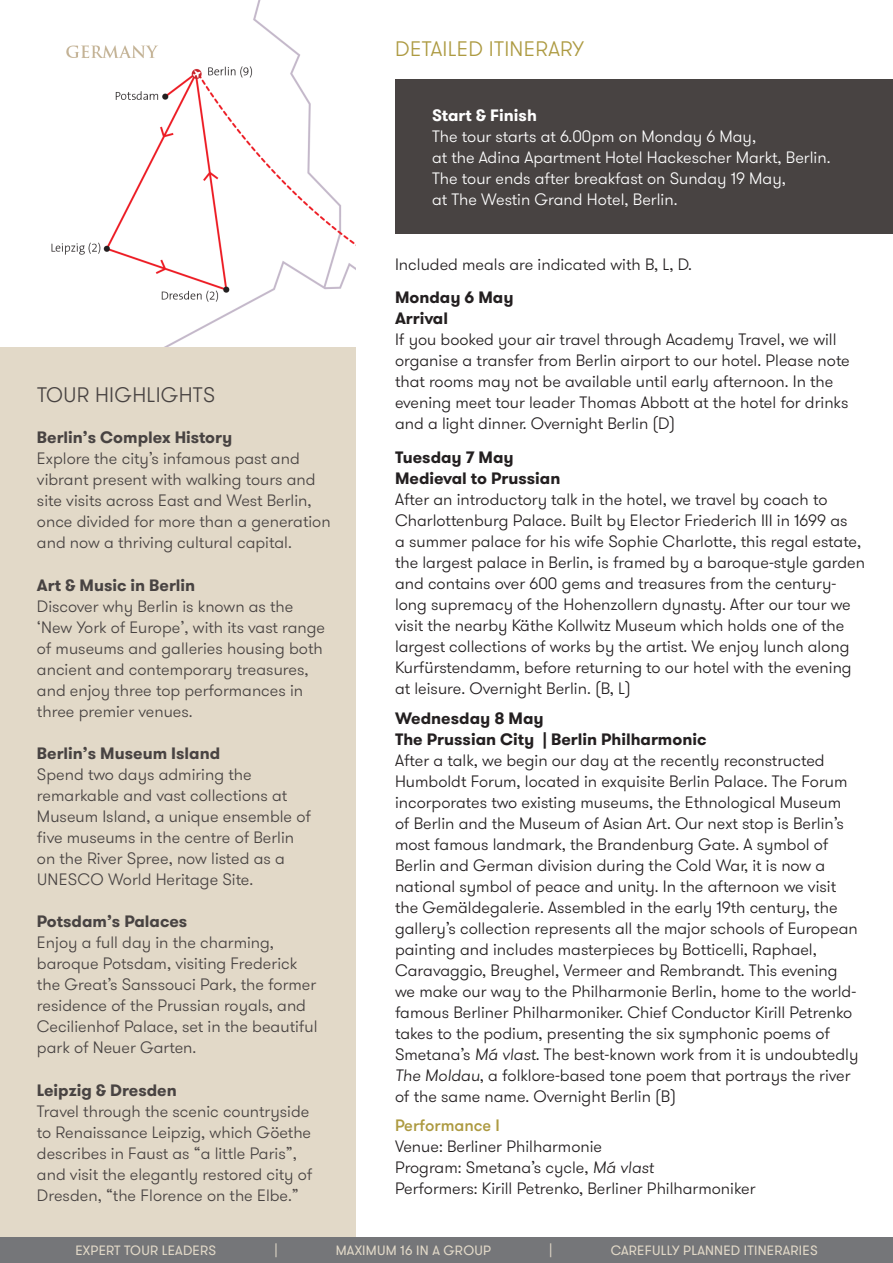
<style>
.page{position:relative;width:893px;height:1263px;background:#fff}
.page>*{position:absolute;margin:0;border:0;box-sizing:border-box;transform-origin:0 0}
.t1{font:300 21px "GT Walsheim";letter-spacing:.015em;color:#ad9a41}
.t2{font:300 21px "GT Walsheim";letter-spacing:.015em;color:#484342}
.t3{font:300 16.5px/21px "GT Walsheim";color:#231f20}
.t4{font:300 16.5px/21px "GT Walsheim";color:#484342}
.t5{font:300 16.5px/21px "GT Walsheim";color:#fff}
.t6{font:13.5px "GT Walsheim";letter-spacing:.015em;color:#e2d9c8}
.s1{font-weight:700}
.s2{font-style:italic}
.s3{font-weight:500;color:#ad9a41}
</style>
<div class="page">
<div style="left:0;top:346px;width:355px;height:891px;background:#e2d9c8"></div>
<div style="left:0;top:1237px;width:893px;height:26px;background:#757679"></div>
<img style="left:51px;top:0;width:304px;height:346px">
<div style="left:395px;top:79px;width:498px;height:155px;background:#484342"></div>
<p class="t1" style="left:395px;top:36px;width:190px">DETAILED ITINERARY</p>
<p class="t2" style="left:37px;top:382px;width:180px">TOUR HIGHLIGHTS</p>
<p class="t4" style="left:37px;top:428px;width:295px"><span class="s1">Berlin’s Complex History<br></span>Explore the city’s infamous past and vibrant present with walking tours and site visits across East and West Berlin, once divided for more than a generation and now a thriving cultural capital.</p>
<p class="t4" style="left:37px;top:575px;width:290px"><span class="s1">Art &amp; Music in Berlin<br></span>Discover why Berlin is known as the ‘New York of Europe’, with its vast range of museums and galleries housing both ancient and contemporary treasures, and enjoy three top performances in three premier venues.</p>
<p class="t4" style="left:37px;top:743px;width:275px"><span class="s1">Berlin’s Museum Island<br></span>Spend two days admiring the remarkable and vast collections at<br>Museum Island, a unique ensemble of five museums in the centre of Berlin on the River Spree, now listed as a<br>UNESCO World Heritage Site.</p>
<p class="t4" style="left:37px;top:911px;width:282px"><span class="s1">Potsdam’s Palaces<br></span>Enjoy a full day in the charming, baroque Potsdam, visiting Frederick the Great’s Sanssouci Park, the former residence of the Prussian royals, and<br>Cecilienhof Palace, set in the beautiful park of Neuer Garten.</p>
<p class="t4" style="left:37px;top:1080px;width:277px"><span class="s1">Leipzig &amp; Dresden<br></span>Travel through the scenic countryside to Renaissance Leipzig, which Göethe describes in Faust as “a little Paris”, and visit the elegantly restored city of Dresden, “the Florence on the Elbe.”</p>
<p class="t5" style="left:432px;top:105px;width:400px"><span class="s1">Start &amp; Finish<br></span>The tour starts at 6.00pm on Monday 6 May,<br>at the Adina Apartment Hotel Hackescher Markt, Berlin.<br>The tour ends after breakfast on Sunday 19 May,<br>at The Westin Grand Hotel, Berlin.</p>
<p class="t3" style="left:395px;top:254px;width:298px">Included meals are indicated with B, L, D.</p>
<p class="t3" style="left:395px;top:288px;width:456px"><span class="s1">Monday 6 May<br>Arrival<br></span>If you booked your air travel through Academy Travel, we will organise a transfer from Berlin airport to our hotel. Please note that rooms may not be available until early afternoon. In the evening meet tour leader Thomas Abbott at the hotel for drinks and a light dinner. Overnight Berlin (D)</p>
<p class="t3" style="left:395px;top:447px;width:471px"><span class="s1">Tuesday 7 May<br>Medieval to Prussian<br></span>After an introductory talk in the hotel, we travel by coach to Charlottenburg Palace. Built by Elector Friederich III in 1699 as<br>a summer palace for his wife Sophie Charlotte, this regal estate, the largest palace in Berlin, is framed by a baroque-style garden and contains over 600 gems and treasures from the century&shy;long supremacy of the Hohenzollern dynasty. After our tour we visit the nearby Käthe Kollwitz Museum which holds one of the largest collections of works by the artist. We enjoy lunch along Kurfürstendamm, before returning to our hotel with the evening at leisure. Overnight Berlin. (B, L)</p>
<p class="t3" style="left:395px;top:708px;width:465px"><span class="s1">Wednesday 8 May<br>The Prussian City | Berlin Philharmonic<br></span>After a talk, we begin our day at the recently reconstructed Humboldt Forum, located in exquisite Berlin Palace. The Forum incorporates two existing museums, the Ethnological Museum of Berlin and the Museum of Asian Art. Our next stop is Berlin’s most famous landmark, the Brandenburg Gate. A symbol of Berlin and German division during the Cold War, it is now a national symbol of peace and unity. In the afternoon we visit the Gemäldegalerie. Assembled in the early 19th century, the gallery’s collection represents all the major schools of European painting and includes masterpieces by Botticelli, Raphael, Caravaggio, Breughel, Vermeer and Rembrandt. This evening we make our way to the Philharmonie Berlin, home to the world&shy;famous Berliner Philharmoniker. Chief Conductor Kirill Petrenko takes to the podium, presenting the six symphonic poems of Smetana’s <span class="s2">Má vlast</span>. The best-known work from it is undoubtedly <span class="s2">The Moldau</span>, a folklore-based tone poem that portrays the river of the same name. Overnight Berlin (B)</p>
<p class="t3" style="left:395px;top:1115px;width:362px"><span class="s3">Performance I<br></span>Venue: Berliner Philharmonie<br>Program: Smetana’s cycle, <span class="s2">Má vlast<br></span>Performers: Kirill Petrenko, Berliner Philharmoniker</p>
<p class="t6" style="left:75px;top:1242px;width:142px">EXPERT TOUR LEADERS</p>
<p class="t6" style="left:274px;top:1242px;width:5px">|</p>
<p class="t6" style="left:336px;top:1242px;width:157px">MAXIMUM 16 IN A GROUP</p>
<p class="t6" style="left:549px;top:1242px;width:5px">|</p>
<p class="t6" style="left:611px;top:1242px;width:208px">CAREFULLY PLANNED ITINERARIES</p>
</div>
